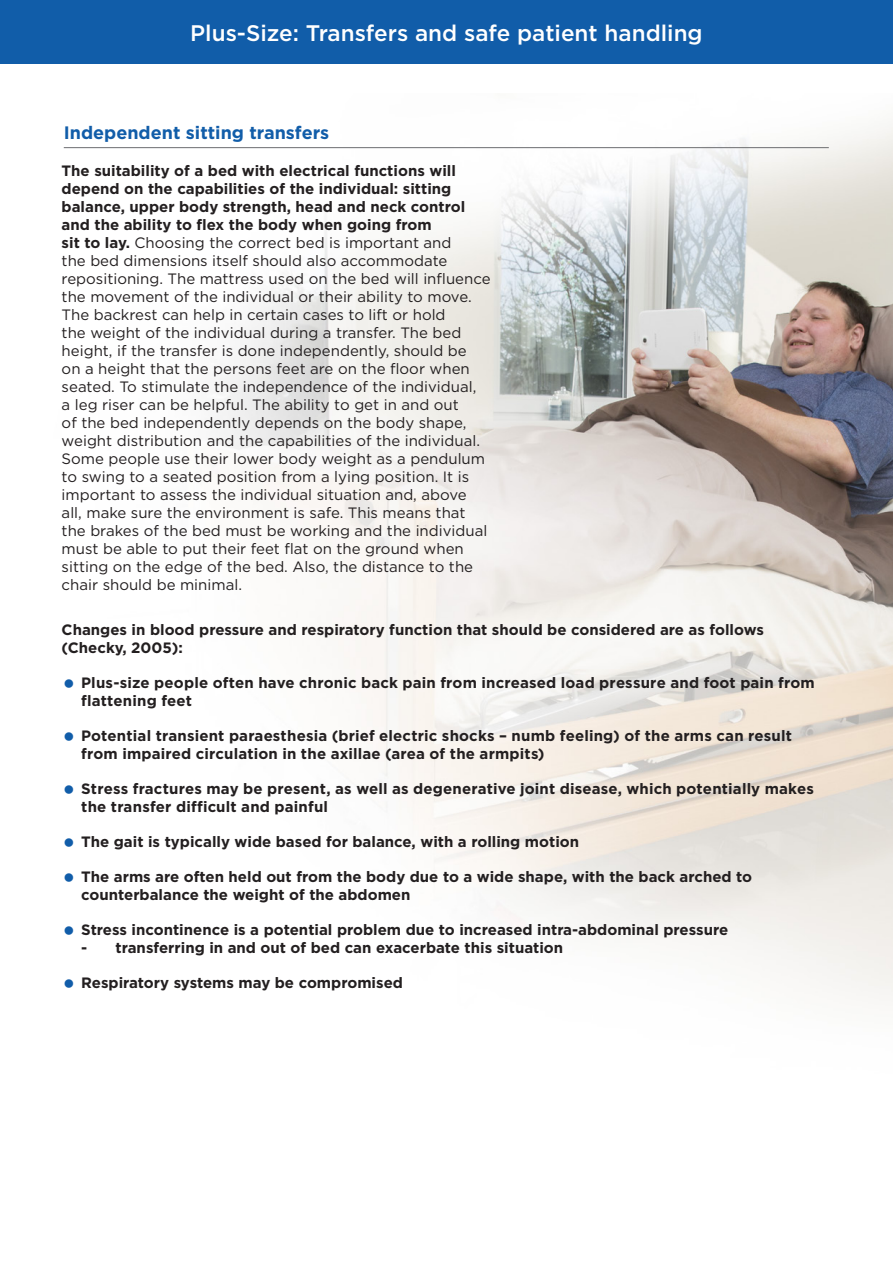
<style>
.page{position:relative;width:893px;height:1263px;background:#fff}
.page>*{position:absolute;margin:0;border:0;box-sizing:border-box;transform-origin:0 0}
.titel{font:500 22.5px "Gotham";color:#fff}
.überschrift{font:700 18px "Gotham";color:#115da9}
.text{font:15px/18px "Gotham";color:#231f20}
.text-2{font:700 15px/18px "Gotham";color:#231f20}
.s1{font-weight:700}
</style>
<div class="page">
<img style="left:63px;top:123px;width:830px;height:879px">
<hr style="left:892px;top:1082px;width:1px;height:181px;background:#115da9">
<hr style="left:64px;top:147px;width:765px;height:1px;background:#6c6d70">
<div style="left:0;top:0;width:893px;height:64px;background:#115da9"></div>
<svg style="left:65px;top:679px;width:8px;height:9px"></svg>
<svg style="left:65px;top:732px;width:8px;height:9px"></svg>
<svg style="left:65px;top:785px;width:8px;height:9px"></svg>
<svg style="left:65px;top:838px;width:8px;height:9px"></svg>
<svg style="left:65px;top:873px;width:8px;height:9px"></svg>
<svg style="left:65px;top:926px;width:8px;height:9px"></svg>
<svg style="left:65px;top:979px;width:8px;height:9px"></svg>
<p class="titel" style="left:190px;top:18px;width:514px">Plus-Size: Transfers and safe patient handling</p>
<p class="überschrift" style="left:64px;top:120px;width:267px">Independent sitting transfers</p>
<p class="text" style="left:62px;top:161px;width:430px"><span class="s1">The suitability of a bed with electrical functions will depend on the capabilities of the individual: sitting balance, upper body strength, head and neck control and the ability to flex the body when going from<br>sit to lay.</span> Choosing the correct bed is important and<br>the bed dimensions itself should also accommodate repositioning. The mattress used on the bed will influence the movement of the individual or their ability to move.<br>The backrest can help in certain cases to lift or hold<br>the weight of the individual during a transfer. The bed height, if the transfer is done independently, should be<br>on a height that the persons feet are on the floor when seated. To stimulate the independence of the individual,<br>a leg riser can be helpful. The ability to get in and out<br>of the bed independently depends on the body shape, weight distribution and the capabilities of the individual.<br>Some people use their lower body weight as a pendulum to swing to a seated position from a lying position. It is important to assess the individual situation and, above all, make sure the environment is safe. This means that the brakes of the bed must be working and the individual must be able to put their feet flat on the ground when sitting on the edge of the bed. Also, the distance to the chair should be minimal.</p>
<p class="text-2" style="left:62px;top:621px;width:704px">Changes in blood pressure and respiratory function that should be considered are as follows (Checky, 2005):</p>
<p class="text-2" style="left:81px;top:674px;width:735px">Plus-size people often have chronic back pain from increased load pressure and foot pain from flattening feet</p>
<p class="text-2" style="left:81px;top:727px;width:712px">Potential transient paraesthesia (brief electric shocks – numb feeling) of the arms can result from impaired circulation in the axillae (area of the armpits)</p>
<p class="text-2" style="left:81px;top:780px;width:734px">Stress fractures may be present, as well as degenerative joint disease, which potentially makes the transfer difficult and painful</p>
<p class="text-2" style="left:81px;top:833px;width:499px">The gait is typically wide based for balance, with a rolling motion</p>
<p class="text-2" style="left:81px;top:868px;width:672px">The arms are often held out from the body due to a wide shape, with the back arched to counterbalance the weight of the abdomen</p>
<p class="text-2" style="left:81px;top:921px;width:649px">Stress incontinence is a potential problem due to increased intra-abdominal pressure</p>
<p class="text-2" style="left:81px;top:939px;width:484px">- transferring in and out of bed can exacerbate this situation</p>
<p class="text-2" style="left:81px;top:974px;width:323px">Respiratory systems may be compromised</p>
</div>
